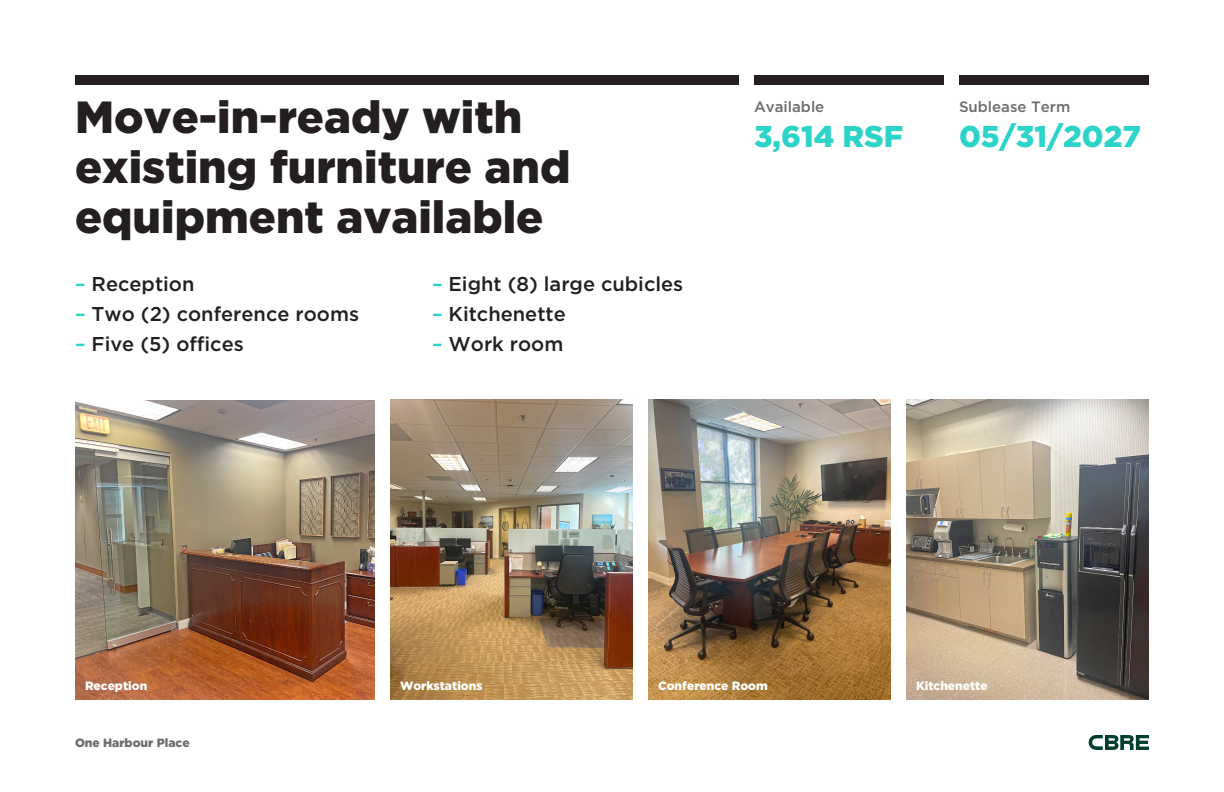
<style>
.page{position:relative;width:1224px;height:792px;background:#fff}
.page>*{position:absolute;margin:0;border:0;box-sizing:border-box;transform-origin:0 0}
.t1{font:900 45px/50px "Gotham";color:#231f20}
.t2{font:900 30px "Gotham";color:#2bd3c9}
.t3{font:500 20px "Gotham";color:#231f20}
.t4{font:500 15px "Gotham";color:#6b6d6d}
.t5{font:900 12px "Gotham";color:#fff}
.t6{font:900 12px "Gotham";color:#6b6d6d}
.s1{color:#2bd3c9}
</style>
<div class="page">
<div style="left:75px;top:75px;width:664px;height:10px;background:#231f20"></div>
<div style="left:754px;top:75px;width:190px;height:10px;background:#231f20"></div>
<div style="left:959px;top:75px;width:190px;height:10px;background:#231f20"></div>
<img style="left:76px;top:400px;width:299px;height:300px">
<img style="left:648px;top:400px;width:243px;height:300px">
<svg style="left:1089px;top:735px;width:60px;height:15px"></svg>
<img style="left:390px;top:400px;width:243px;height:300px">
<img style="left:906px;top:400px;width:243px;height:300px">
<p class="t1" style="left:75px;top:91px;width:497px">Move-in-ready with existing furniture and equipment available</p>
<p class="t3" style="left:75px;top:271px;width:121px"><span class="s1">–</span> Reception</p>
<p class="t3" style="left:75px;top:301px;width:286px"><span class="s1">–</span> Two (2) conference rooms</p>
<p class="t3" style="left:75px;top:331px;width:170px"><span class="s1">–</span> Five (5) offices</p>
<p class="t3" style="left:432px;top:271px;width:253px"><span class="s1">–</span> Eight (8) large cubicles</p>
<p class="t3" style="left:432px;top:301px;width:135px"><span class="s1">–</span> Kitchenette</p>
<p class="t3" style="left:432px;top:331px;width:133px"><span class="s1">–</span> Work room</p>
<p class="t4" style="left:754px;top:97px;width:72px">Available</p>
<p class="t2" style="left:754px;top:119px;width:151px">3,614 RSF</p>
<p class="t4" style="left:959px;top:97px;width:113px">Sublease Term</p>
<p class="t2" style="left:959px;top:119px;width:183px">05/31/2027</p>
<p class="t5" style="left:85px;top:679px;width:64px">Reception</p>
<p class="t6" style="left:75px;top:736px;width:116px">One Harbour Place</p>
<p class="t5" style="left:400px;top:679px;width:84px">Workstations</p>
<p class="t5" style="left:658px;top:679px;width:111px">Conference Room</p>
<p class="t5" style="left:916px;top:679px;width:73px">Kitchenette</p>
</div>
